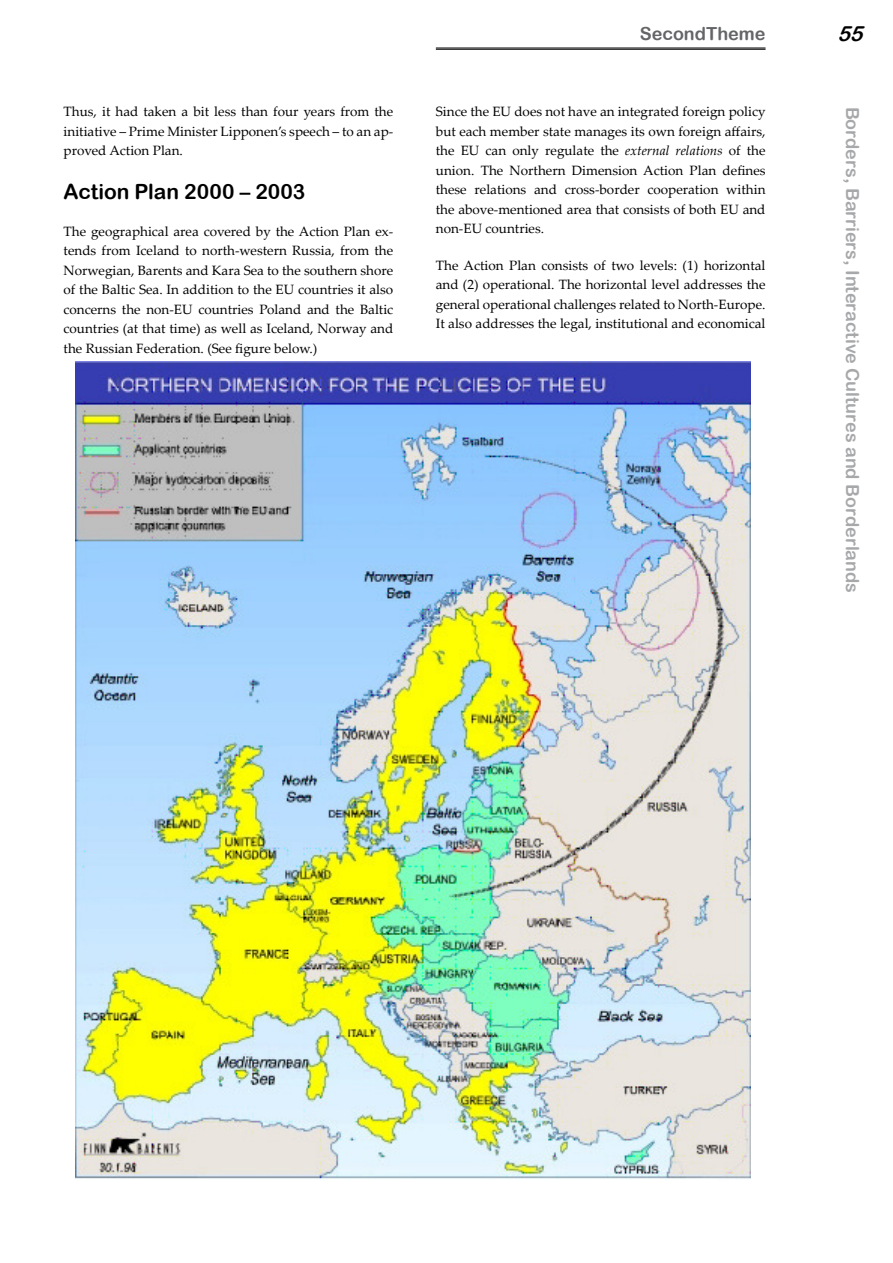
<style>
.page{position:relative;width:893px;height:1263px;background:#fff}
.page>*{position:absolute;margin:0;border:0;box-sizing:border-box;transform-origin:0 0}
.t1{font:21px "Arial Rounded MT Bold";letter-spacing:-.005em;color:#000}
.t2{font:italic 21px "Arial Rounded MT Bold";color:#000}
.t3{font:18px "Arial Rounded MT Bold";color:#a7a8aa}
.t4{font:18px "Arial Rounded MT Bold";color:#646567}
.t5{font:13.5px/19.5px "Palatino Linotype";color:#000;text-align:justify}
.s1{font-style:italic}
</style>
<div class="page">
<hr style="left:436px;top:49px;width:329px;height:1px;background:#000">
<hr style="left:436px;top:48px;width:329px;height:1px;background:#000">
<img style="left:75px;top:361px;width:675px;height:818px">
<p class="t5" style="left:64px;top:103px;width:331px">Thus, it had taken a bit less than four years from the initiative – Prime Minister Lipponen’s speech – to an ap&shy;proved Action Plan.</p>
<h1 class="t1" style="left:64px;top:184px;width:243px">Action Plan 2000 – 2003</h1>
<p class="t5" style="left:64px;top:223px;width:331px">The geographical area covered by the Action Plan ex&shy;tends from Iceland to north-western Russia, from the Norwegian, Barents and Kara Sea to the southern shore of the Baltic Sea. In addition to the EU countries it also concerns the non-EU countries Poland and the Baltic countries (at that time) as well as Iceland, Norway and the Russian Federation. (See figure below.)</p>
<h2 class="t4" style="left:640px;top:27px;width:127px">SecondTheme</h2>
<h1 class="t2" style="left:837px;top:26px;width:32px">55</h1>
<p class="t5" style="left:436px;top:103px;width:331px">Since the EU does not have an integrated foreign policy but each member state manages its own foreign affairs, the EU can only regulate the <span class="s1">external relations</span> of the union. The Northern Dimension Action Plan defines these relations and cross-border cooperation within the above-mentioned area that consists of both EU and non-EU countries.</p>
<p class="t5" style="left:436px;top:257px;width:331px">The Action Plan consists of two levels: (1) horizontal and (2) operational. The horizontal level addresses the general operational challenges related to North-Europe.<br>It also addresses the legal, institutional and economical</p>
<h2 class="t3" style="left:859px;top:107px;width:488px;rotate:90deg">Borders, Barriers, Interactive Cultures and Borderlands</h2>
</div>
